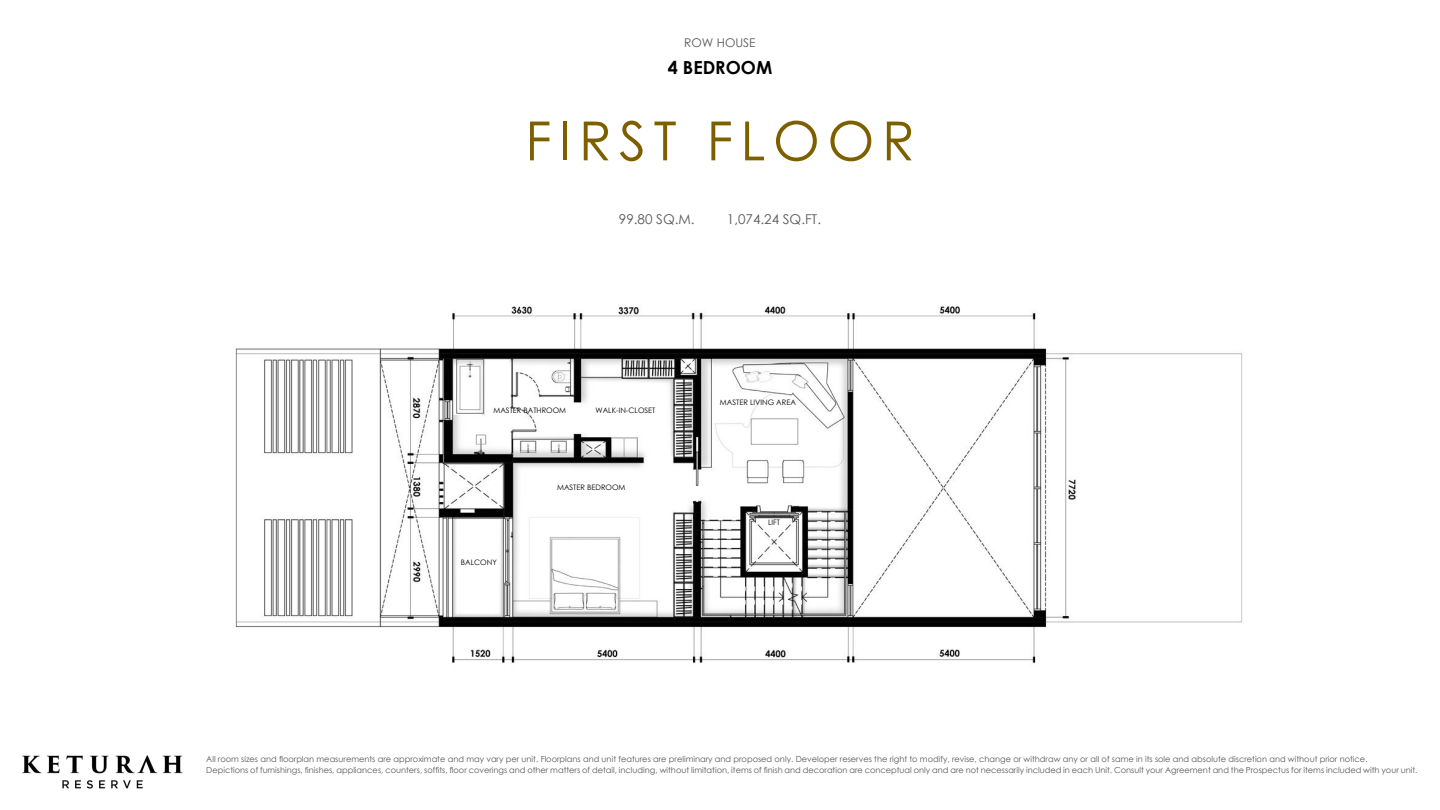
<style>
.page{position:relative;width:1440px;height:810px;background:#fff}
.page>*{position:absolute;margin:0;border:0;box-sizing:border-box;transform-origin:0 0}
.t1{font:54px "Century Gothic";letter-spacing:.14em;color:#7e5f00}
.t2{font:700 18px "Century Gothic";color:#000}
.t3{font:13.5px "Century Gothic";color:#57585b}
.t4{font:12px "Century Gothic";color:#57585b}
.t5{font:8.25px/11.2px "Century Gothic";color:#57585b}
.t6{font:7.5px "Century Gothic";color:#000}
</style>
<div class="page">
<img style="left:235px;top:305px;width:1008px;height:358px">
<img style="left:22px;top:755px;width:161px;height:34px">
<h3 class="t4" style="left:684px;top:34px;width:73px">ROW HOUSE</h3>
<h2 class="t2" style="left:668px;top:53px;width:106px">4 BEDROOM</h2>
<h1 class="t1" style="left:525px;top:103px;width:391px">FIRST FLOOR</h1>
<h3 class="t3" style="left:619px;top:210px;width:77px">99.80 SQ.M.</h3>
<h3 class="t3" style="left:727px;top:210px;width:96px">1,074.24 SQ.FT.</h3>
<p class="t6" style="left:493px;top:405px;width:74px">MASTER BATHROOM</p>
<p class="t6" style="left:596px;top:405px;width:61px">WALK-IN-CLOSET</p>
<p class="t6" style="left:461px;top:557px;width:37px">BALCONY</p>
<p class="t6" style="left:557px;top:482px;width:70px">MASTER BEDROOM</p>
<p class="t6" style="left:720px;top:397px;width:77px">MASTER LIVING AREA</p>
<p class="t6" style="left:768px;top:517px;width:13px">LIFT</p>
<p class="t5" style="left:206px;top:753px;width:1213px">All room sizes and floorplan measurements are approximate and may vary per unit. Floorplans and unit features are preliminary and proposed only. Developer reserves the right to modify, revise, change or withdraw any or all of same in its sole and absolute discretion and without prior notice.<br>Depictions of furnishings, finishes, appliances, counters, soffits, floor coverings and other matters of detail, including, without limitation, items of finish and decoration are conceptual only and are not necessarily included in each Unit. Consult your Agreement and the Prospectus for items included with your unit.</p>
</div>
